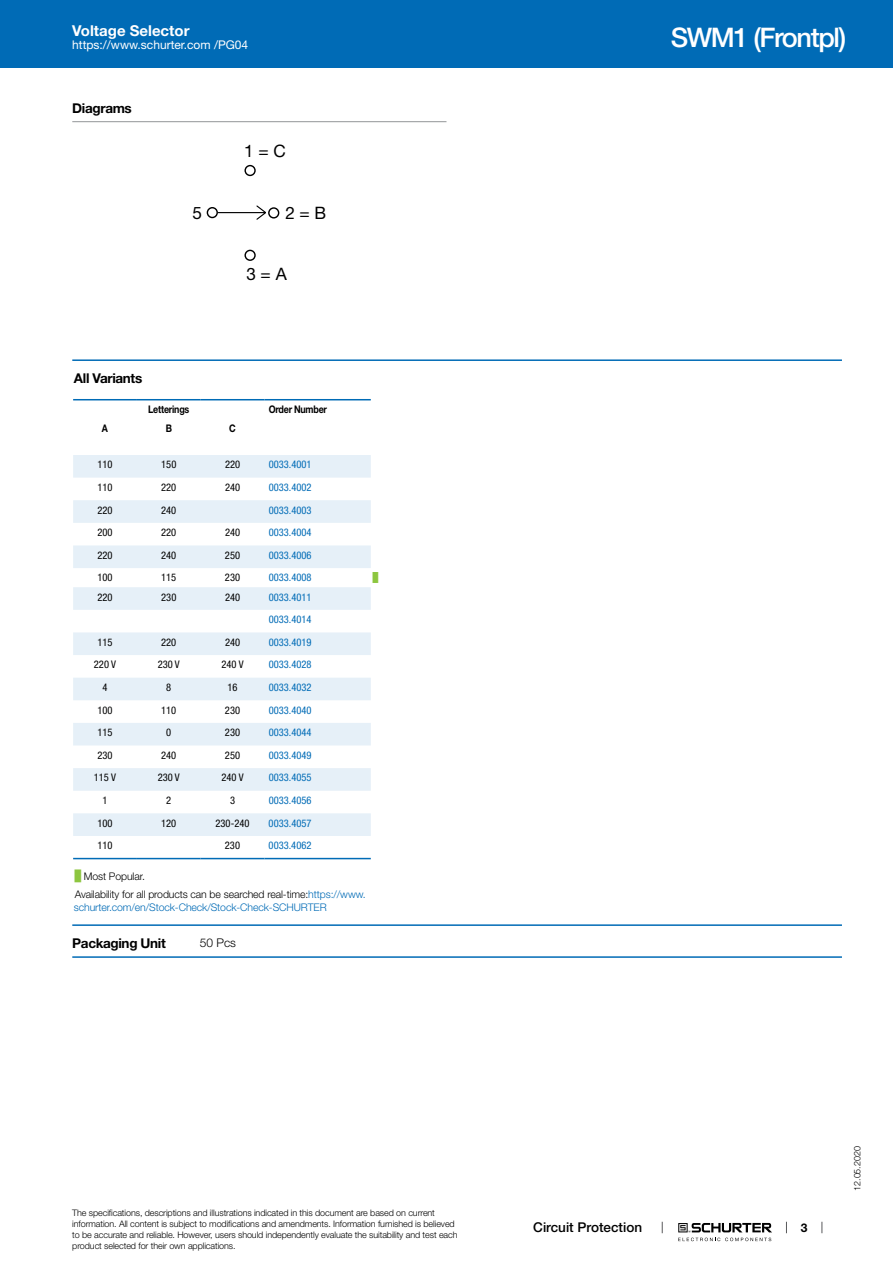
<style>
.page{position:relative;width:893px;height:1263px;background:#fff}
.page>*{position:absolute;margin:0;border:0;box-sizing:border-box;transform-origin:0 0}
.t1{font:500 27px "Helvetica Neue LT";letter-spacing:-.05em;color:#fff}
.t2{font:17.1px "Helvetica Neue LT";color:#000}
.t3{font:700 15px "Helvetica Neue LT";color:#fff}
.t4{font:700 13.5px "Helvetica Neue LT";letter-spacing:-.025em;color:#000}
.t5{font:500 13.5px "Helvetica Neue LT";color:#000}
.t6{font:12px "Helvetica Neue LT";color:#fff}
.t7{font:300 12px "Helvetica Neue LT";color:#000}
.t8{font:700 12px "Helvetica Neue LT";color:#000}
.t9{font:condensed 10.5px/22.6px "Helvetica Neue LT";color:#006bb6}
.t10{font:condensed 10.5px "Helvetica Neue LT";color:#000}
.t11{font:300 10.5px/18.5px "Helvetica Neue LT";letter-spacing:-.01em;color:#000}
.t12{font:300 10.5px "Helvetica Neue LT";letter-spacing:-.01em;color:#006bb6}
.t13{font:700 10.5px "Helvetica Neue LT";letter-spacing:-.025em;color:#000;scale:.85 1}
.t14{font:300 9px/10.8px "Helvetica Neue LT";letter-spacing:-.01em;color:#000}
.t15{font:9px "Arial Unicode MS";color:#8dc63f}
.s1{font-family:"Arial Unicode MS";font-weight:400;color:#8dc63f}
.s2{color:#006bb6}
</style>
<div class="page">
<svg style="left:678px;top:1223px;width:94px;height:18px"></svg>
<div style="left:0;top:0;width:893px;height:68px;background:#006bb6"></div>
<hr style="left:72px;top:121px;width:374px;height:1px;background:#939598">
<svg style="left:206px;top:164px;width:74px;height:97px"></svg>
<hr style="left:72px;top:359px;width:770px;height:2px;background:#006bb6">
<svg style="left:73px;top:400px;width:298px;height:460px"></svg>
<svg style="left:73px;top:455px;width:298px;height:381px;fill:#e6f0f8"></svg>
<hr style="left:73px;top:399px;width:64px;height:1px;background:#006bb6">
<hr style="left:137px;top:399px;width:64px;height:1px;background:#006bb6">
<hr style="left:201px;top:399px;width:63px;height:1px;background:#006bb6">
<hr style="left:264px;top:399px;width:107px;height:1px;background:#006bb6">
<hr style="left:73px;top:858px;width:64px;height:1px;background:#006bb6">
<hr style="left:137px;top:858px;width:64px;height:1px;background:#006bb6">
<hr style="left:201px;top:858px;width:63px;height:1px;background:#006bb6">
<hr style="left:264px;top:858px;width:107px;height:1px;background:#006bb6">
<hr style="left:72px;top:924px;width:770px;height:2px;background:#006bb6">
<hr style="left:72px;top:956px;width:770px;height:2px;background:#006bb6">
<h3 class="t3" style="left:72px;top:21px;width:119px">Voltage Selector</h3>
<h3 class="t6" style="left:72px;top:38px;width:178px">https://www.schurter.com /PG04</h3>
<h3 class="t4" style="left:72px;top:99px;width:61px">Diagrams</h3>
<h3 class="t4" style="left:74px;top:370px;width:70px">All Variants</h3>
<h2 class="t2" style="left:192px;top:203px;width:11px">5</h2>
<h2 class="t2" style="left:244px;top:141px;width:43px">1 = C</h2>
<h2 class="t2" style="left:285px;top:203px;width:43px">2 = B</h2>
<h2 class="t2" style="left:246px;top:264px;width:42px">3 = A</h2>
<p class="t13" style="left:148px;top:403px;width:50px">Letterings</p>
<p class="t13" style="left:269px;top:403px;width:70px">Order Number</p>
<p class="t13" style="left:102px;top:422px;width:9px">A</p>
<p class="t13" style="left:166px;top:422px;width:9px">B</p>
<p class="t13" style="left:229px;top:422px;width:9px">C</p>
<p class="t10" style="left:97px;top:459px;width:17px">110</p>
<p class="t10" style="left:161px;top:459px;width:17px">150</p>
<p class="t10" style="left:225px;top:459px;width:17px">220</p>
<p class="t9" style="left:269px;top:453px;width:44px">0033.4001</p>
<p class="t10" style="left:97px;top:481px;width:17px">110</p>
<p class="t10" style="left:161px;top:481px;width:17px">220</p>
<p class="t10" style="left:225px;top:481px;width:17px">240</p>
<p class="t9" style="left:269px;top:476px;width:44px">0033.4002</p>
<p class="t10" style="left:97px;top:504px;width:17px">220</p>
<p class="t10" style="left:161px;top:504px;width:17px">240</p>
<p class="t9" style="left:269px;top:498px;width:44px">0033.4003</p>
<p class="t10" style="left:97px;top:526px;width:17px">200</p>
<p class="t10" style="left:161px;top:526px;width:17px">220</p>
<p class="t10" style="left:225px;top:526px;width:17px">240</p>
<p class="t9" style="left:269px;top:521px;width:44px">0033.4004</p>
<p class="t10" style="left:97px;top:549px;width:17px">220</p>
<p class="t10" style="left:161px;top:549px;width:17px">240</p>
<p class="t10" style="left:225px;top:549px;width:17px">250</p>
<p class="t9" style="left:269px;top:544px;width:44px">0033.4006</p>
<p class="t10" style="left:97px;top:572px;width:17px">100</p>
<p class="t10" style="left:161px;top:572px;width:17px">115</p>
<p class="t10" style="left:225px;top:572px;width:17px">230</p>
<p class="t9" style="left:269px;top:566px;width:44px">0033.4008</p>
<p class="t15" style="left:373px;top:571px;width:7px">█</p>
<p class="t10" style="left:97px;top:591px;width:17px">220</p>
<p class="t10" style="left:161px;top:591px;width:17px">230</p>
<p class="t10" style="left:225px;top:591px;width:17px">240</p>
<p class="t9" style="left:269px;top:585px;width:44px">0033.4011<br>0033.4014</p>
<p class="t10" style="left:97px;top:636px;width:17px">115</p>
<p class="t10" style="left:161px;top:636px;width:17px">220</p>
<p class="t10" style="left:225px;top:636px;width:17px">240</p>
<p class="t9" style="left:269px;top:631px;width:44px">0033.4019</p>
<p class="t10" style="left:94px;top:659px;width:24px">220 V</p>
<p class="t10" style="left:158px;top:659px;width:24px">230 V</p>
<p class="t10" style="left:222px;top:659px;width:24px">240 V</p>
<p class="t9" style="left:269px;top:653px;width:44px">0033.4028</p>
<p class="t10" style="left:102px;top:681px;width:7px">4</p>
<p class="t10" style="left:166px;top:681px;width:7px">8</p>
<p class="t10" style="left:228px;top:681px;width:12px">16</p>
<p class="t9" style="left:269px;top:676px;width:44px">0033.4032</p>
<p class="t10" style="left:97px;top:704px;width:17px">100</p>
<p class="t10" style="left:161px;top:704px;width:17px">110</p>
<p class="t10" style="left:225px;top:704px;width:17px">230</p>
<p class="t9" style="left:269px;top:698px;width:44px">0033.4040</p>
<p class="t10" style="left:97px;top:726px;width:17px">115</p>
<p class="t10" style="left:166px;top:726px;width:7px">0</p>
<p class="t10" style="left:225px;top:726px;width:17px">230</p>
<p class="t9" style="left:269px;top:721px;width:44px">0033.4044</p>
<p class="t10" style="left:97px;top:749px;width:17px">230</p>
<p class="t10" style="left:161px;top:749px;width:17px">240</p>
<p class="t10" style="left:225px;top:749px;width:17px">250</p>
<p class="t9" style="left:269px;top:744px;width:44px">0033.4049</p>
<p class="t10" style="left:94px;top:772px;width:24px">115 V</p>
<p class="t10" style="left:158px;top:772px;width:24px">230 V</p>
<p class="t10" style="left:221px;top:772px;width:24px">240 V</p>
<p class="t9" style="left:269px;top:766px;width:44px">0033.4055</p>
<p class="t10" style="left:102px;top:794px;width:7px">1</p>
<p class="t10" style="left:166px;top:794px;width:7px">2</p>
<p class="t10" style="left:230px;top:794px;width:7px">3</p>
<p class="t9" style="left:269px;top:789px;width:44px">0033.4056</p>
<p class="t10" style="left:97px;top:817px;width:17px">100</p>
<p class="t10" style="left:161px;top:817px;width:17px">120</p>
<p class="t10" style="left:216px;top:817px;width:35px">230-240</p>
<p class="t9" style="left:269px;top:811px;width:44px">0033.4057</p>
<p class="t10" style="left:97px;top:839px;width:17px">110</p>
<p class="t10" style="left:225px;top:839px;width:17px">230</p>
<p class="t9" style="left:269px;top:834px;width:44px">0033.4062</p>
<p class="t11" style="left:75px;top:866px;width:292px"><span class="s1">█</span> Most Popular.<br>Availability for all products can be searched real-time:<span class="s2">https://www.</span></p>
<p class="t12" style="left:74px;top:900px;width:254px">schurter.com/en/Stock-Check/Stock-Check-SCHURTER</p>
<h3 class="t4" style="left:72px;top:934px;width:95px">Packaging Unit</h3>
<h3 class="t7" style="left:200px;top:935px;width:38px">50 Pcs</h3>
<h1 class="t1" style="left:671px;top:21px;width:177px">SWM1 (Frontpl)</h1>
<p class="t14" style="left:72px;top:1207px;width:387px">The specifications, descriptions and illustrations indicated in this document are based on current information. All content is subject to modifications and amendments. Information furnished is believed to be accurate and reliable. However, users should independently evaluate the suitability and test each product selected for their own applications.</p>
<h3 class="t5" style="left:533px;top:1219px;width:110px">Circuit Protection</h3>
<h3 class="t8" style="left:801px;top:1220px;width:8px">3</h3>
<p class="t14" style="left:852px;top:1191px;width:46px;rotate:-90deg">12.05.2020</p>
</div>
